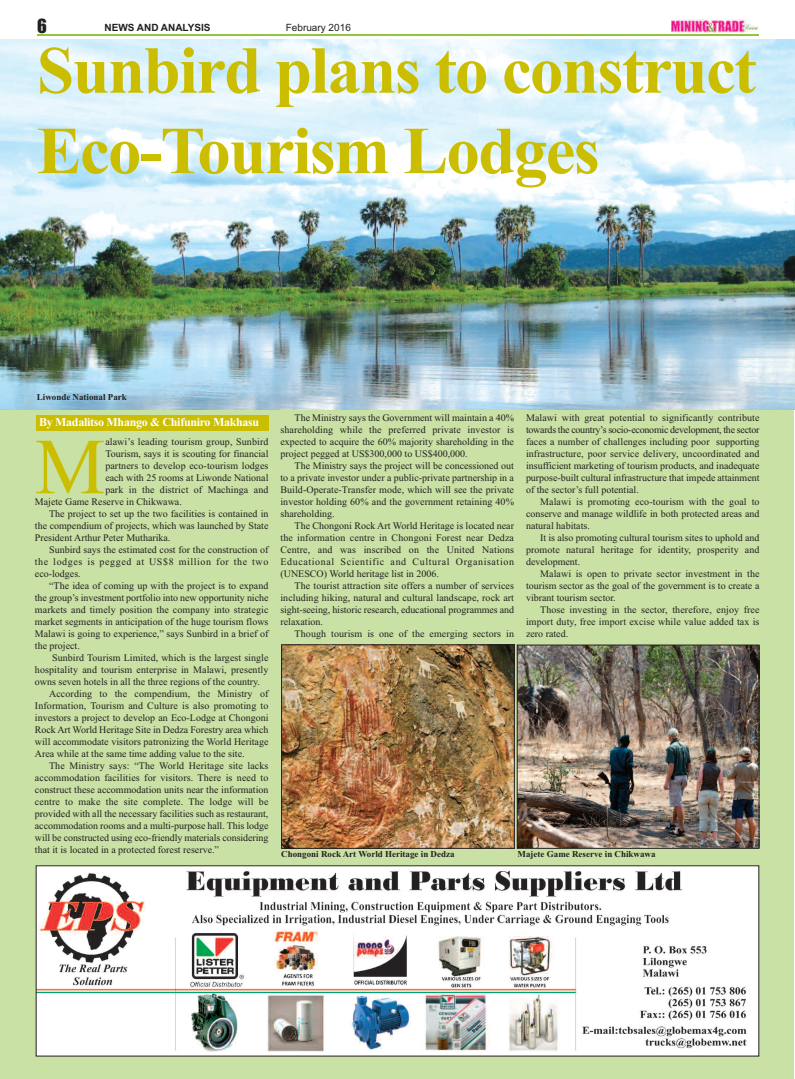
<style>
.page{position:relative;width:795px;height:1079px;background:#fff}
.page>*{position:absolute;margin:0;border:0;box-sizing:border-box;transform-origin:0 0}
.t1{font:79.2px "Times New Roman";color:#cbbe01}
.t2{font:700 67px/80.4px "Times New Roman";letter-spacing:-.025em;color:#cbbe01}
.t3{font:18px "Impact";color:#231f20}
.t4{font:700 12px "Times New Roman";letter-spacing:-.025em;color:#fff}
.t5{font:10px/12px "Times New Roman";color:#231f20;text-align:justify}
.t6{font:10px "Times New Roman";letter-spacing:.06em;color:#231f20}
.t7{font:700 10px "Arial";color:#231f20}
.t8{font:10px "Arial";color:#231f20}
.t9{font:700 9px "Times New Roman";color:#231f20}
</style>
<div class="page">
<div style="left:0;top:40px;width:794px;height:1038px;background:#c9e1a4"></div>
<hr style="left:37px;top:34px;width:722px;height:2px;background:#8fc63e">
<img style="left:672px;top:19px;width:86px;height:14px">
<img style="left:38px;top:867px;width:719px;height:186px">
<img style="left:283px;top:646px;width:230px;height:200px">
<div style="left:281px;top:644px;width:234px;height:204px;border:1px solid #231f20"></div>
<img style="left:519px;top:646px;width:238px;height:200px">
<div style="left:517px;top:644px;width:242px;height:204px;border:1px solid #231f20"></div>
<img style="left:0;top:40px;width:794px;height:369px">
<div style="left:36px;top:415px;width:233px;height:15px;background:#cbbe01"></div>
<h3 class="t3" style="left:37px;top:16px;width:11px">6</h3>
<p class="t7" style="left:104px;top:22px;width:108px">NEWS AND ANALYSIS</p>
<p class="t8" style="left:286px;top:22px;width:67px">February 2016</p>
<h2 class="t2" style="left:37px;top:29px;width:721px">Sunbird plans to construct<br>Eco-Tourism Lodges</h2>
<p class="t9" style="left:37px;top:392px;width:92px">Liwonde National Park</p>
<p class="t4" style="left:39px;top:415px;width:222px">By Madalitso Mhango &amp; Chifuniro Makhasu</p>
<h1 class="t1" style="left:35px;top:419px;width:72px">M</h1>
<p class="t5" style="left:105px;top:435px;width:165px">alawi’s leading tourism group, Sunbird</p>
<p class="t5" style="left:105px;top:447px;width:165px">Tourism, says it is scouting for financial</p>
<p class="t5" style="left:105px;top:459px;width:165px">partners to develop eco-tourism lodges</p>
<p class="t5" style="left:105px;top:471px;width:165px">each with 25 rooms at Liwonde National</p>
<p class="t5" style="left:105px;top:483px;width:165px">park in the district of Machinga and</p>
<p class="t5" style="left:35px;top:495px;width:148px">Majete Game Reserve in Chikwawa.</p>
<p class="t5" style="left:49px;top:507px;width:221px">The project to set up the two facilities is contained in</p>
<p class="t5" style="left:35px;top:519px;width:235px">the compendium of projects, which was launched by State</p>
<p class="t5" style="left:35px;top:531px;width:137px">President Arthur Peter Mutharika.</p>
<p class="t5" style="left:49px;top:543px;width:221px">Sunbird says the estimated cost for the construction of</p>
<p class="t6" style="left:35px;top:556px;width:235px">the lodges is pegged at US$8 million for the two</p>
<p class="t5" style="left:35px;top:567px;width:47px">eco-lodges.</p>
<p class="t5" style="left:49px;top:579px;width:221px">“The idea of coming up with the project is to expand</p>
<p class="t5" style="left:35px;top:591px;width:235px">the group’s investment portfolio into new opportunity niche</p>
<p class="t5" style="left:35px;top:603px;width:235px">markets and timely position the company into strategic</p>
<p class="t5" style="left:35px;top:615px;width:235px">market segments in anticipation of the huge tourism flows</p>
<p class="t5" style="left:35px;top:627px;width:235px">Malawi is going to experience,” says Sunbird in a brief of</p>
<p class="t5" style="left:35px;top:639px;width:46px">the project.</p>
<p class="t5" style="left:52px;top:651px;width:218px">Sunbird Tourism Limited, which is the largest single</p>
<p class="t5" style="left:35px;top:663px;width:235px">hospitality and tourism enterprise in Malawi, presently</p>
<p class="t5" style="left:35px;top:675px;width:227px">owns seven hotels in all the three regions of the country.</p>
<p class="t5" style="left:49px;top:687px;width:221px">According to the compendium, the Ministry of</p>
<p class="t5" style="left:35px;top:699px;width:235px">Information, Tourism and Culture is also promoting to</p>
<p class="t5" style="left:35px;top:711px;width:235px">investors a project to develop an Eco-Lodge at Chongoni</p>
<p class="t5" style="left:35px;top:723px;width:235px">Rock Art World Heritage Site in Dedza Forestry area which</p>
<p class="t5" style="left:35px;top:735px;width:235px">will accommodate visitors patronizing the World Heritage</p>
<p class="t5" style="left:35px;top:747px;width:211px">Area while at the same time adding value to the site.</p>
<p class="t5" style="left:49px;top:759px;width:221px">The Ministry says: “The World Heritage site lacks</p>
<p class="t5" style="left:35px;top:771px;width:235px">accommodation facilities for visitors. There is need to</p>
<p class="t5" style="left:35px;top:783px;width:235px">construct these accommodation units near the information</p>
<p class="t5" style="left:35px;top:795px;width:235px">centre to make the site complete. The lodge will be</p>
<p class="t5" style="left:35px;top:807px;width:235px">provided with all the necessary facilities such as restaurant,</p>
<p class="t5" style="left:35px;top:819px;width:235px">accommodation rooms and a multi-purpose hall. This lodge</p>
<p class="t5" style="left:35px;top:831px;width:235px">will be constructed using eco-friendly materials considering</p>
<p class="t5" style="left:35px;top:843px;width:186px">that it is located in a protected forest reserve.”</p>
<p class="t5" style="left:280px;top:411px;width:235px;text-indent:14px">The Ministry says the Government will maintain a 40% shareholding while the preferred private investor is expected to acquire the 60% majority shareholding in the project pegged at US$300,000 to US$400,000.</p>
<p class="t5" style="left:280px;top:459px;width:235px;text-indent:14px">The Ministry says the project will be concessioned out to a private investor under a public-private partnership in a Build-Operate-Transfer mode, which will see the private investor holding 60% and the government retaining 40% shareholding.</p>
<p class="t5" style="left:280px;top:519px;width:235px;text-indent:14px">The Chongoni Rock Art World Heritage is located near the information centre in Chongoni Forest near Dedza Centre, and was inscribed on the United Nations Educational Scientific and Cultural Organisation (UNESCO) World heritage list in 2006.</p>
<p class="t5" style="left:280px;top:579px;width:235px;text-indent:14px">The tourist attraction site offers a number of services including hiking, natural and cultural landscape, rock art sight-seeing, historic research, educational programmes and relaxation.</p>
<p class="t5" style="left:295px;top:627px;width:221px">Though tourism is one of the emerging sectors in</p>
<p class="t5" style="left:526px;top:411px;width:235px">Malawi with great potential to significantly contribute towards the country’s socio-economic development, the sector faces a number of challenges including poor supporting infrastructure, poor service delivery, uncoordinated and insufficient marketing of tourism products, and inadequate purpose-built cultural infrastructure that impede attainment of the sector’s full potential.</p>
<p class="t5" style="left:526px;top:495px;width:235px;text-indent:14px">Malawi is promoting eco-tourism with the goal to conserve and manage wildlife in both protected areas and natural habitats.</p>
<p class="t5" style="left:526px;top:531px;width:235px;text-indent:14px">It is also promoting cultural tourism sites to uphold and promote natural heritage for identity, prosperity and development.</p>
<p class="t5" style="left:526px;top:567px;width:235px;text-indent:14px">Malawi is open to private sector investment in the tourism sector as the goal of the government is to create a vibrant tourism sector.</p>
<p class="t5" style="left:526px;top:603px;width:235px;text-indent:14px">Those investing in the sector, therefore, enjoy free import duty, free import excise while value added tax is zero rated.</p>
<p class="t9" style="left:281px;top:848px;width:175px">Chongoni Rock Art World Heritage in Dedza</p>
<p class="t9" style="left:518px;top:848px;width:139px">Majete Game Reserve in Chikwawa</p>
</div>
